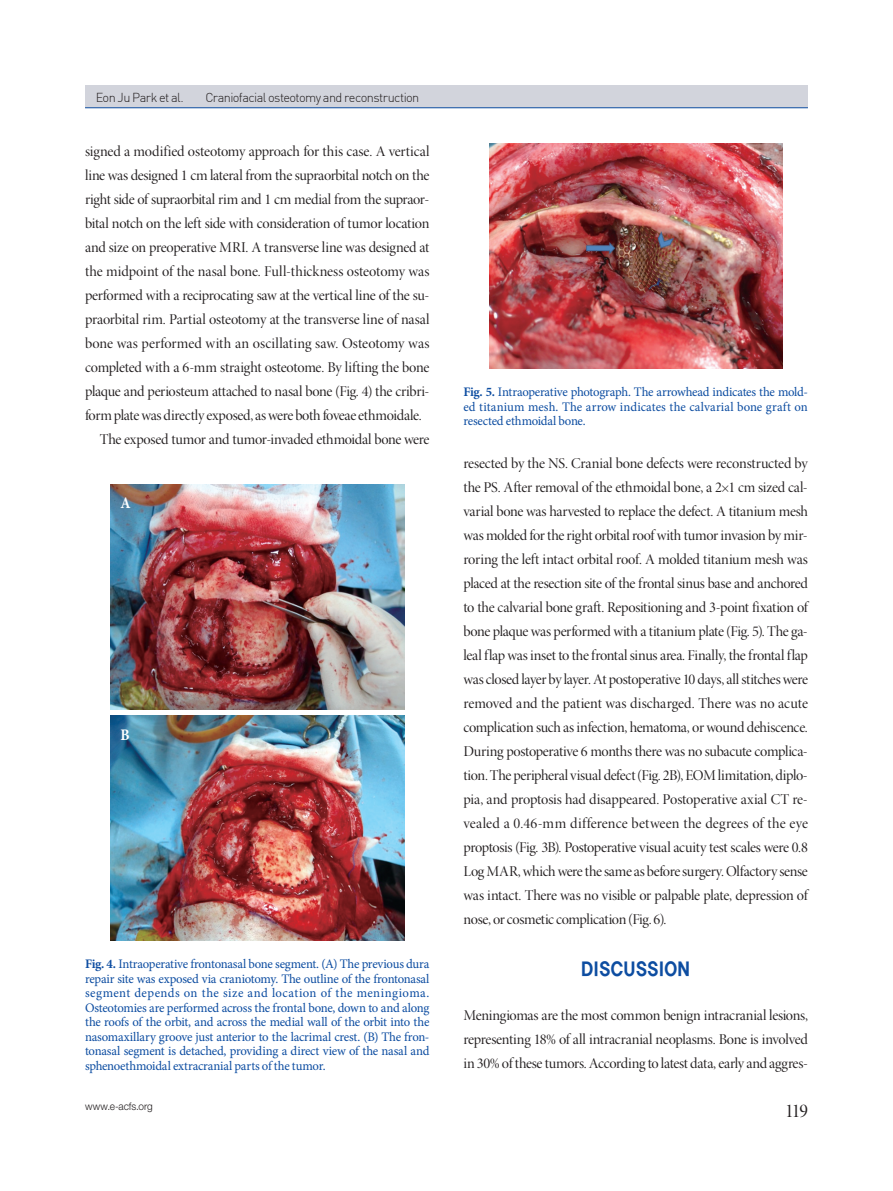
<style>
.page{position:relative;width:893px;height:1191px;background:#fff}
.page>*{position:absolute;margin:0;border:0;box-sizing:border-box;transform-origin:0 0}
.t1{font:19.5px "Minion Pro Disp";color:#231f20;scale:.96 1}
.t2{font:18.75px "Korean GHD B";letter-spacing:.04em;color:#0d4da1;scale:.86 1}
.t3{font:700 16.05px "Minion Pro";color:#fff;scale:.9 1}
.t4{font:15px/24px "Minion Pro Disp";letter-spacing:-.015em;color:#231f20;text-align:justify}
.t5{font:15px "Minion Pro Disp";letter-spacing:.005em;color:#231f20}
.t6{font:13.05px/14.4px "Minion Pro";letter-spacing:-.01em;color:#0d4da1;text-align:justify}
.t7{font:300 12.75px "DIN";letter-spacing:-.045em;color:#231f20}
.t8{font:300 10.5px "Helvetica Neue LT Std";letter-spacing:-.005em;color:#231f20;scale:.96 1}
.s1{font-weight:700}
</style>
<div class="page">
<div style="left:85px;top:85px;width:723px;height:22px;background:#d2d4dc"></div>
<hr style="left:85px;top:107px;width:723px;height:1px;background:#0d4da1">
<img style="left:110px;top:484px;width:294px;height:225px">
<img style="left:110px;top:715px;width:294px;height:225px">
<img style="left:489px;top:144px;width:294px;height:224px">
<p class="t7" style="left:96px;top:90px;width:90px">Eon Ju Park et al.</p>
<p class="t7" style="left:205px;top:90px;width:216px">Craniofacial osteotomy and reconstruction</p>
<p class="t4" style="left:85px;top:140px;width:346px">signed a modified osteotomy approach for this case. A vertical</p>
<p class="t4" style="left:85px;top:164px;width:346px">line was designed 1 cm lateral from the supraorbital notch on the</p>
<p class="t4" style="left:85px;top:188px;width:346px">right side of supraorbital rim and 1 cm medial from the supraor-</p>
<p class="t4" style="left:85px;top:212px;width:346px">bital notch on the left side with consideration of tumor location</p>
<p class="t4" style="left:85px;top:236px;width:346px">and size on preoperative MRI. A transverse line was designed at</p>
<p class="t4" style="left:85px;top:260px;width:346px">the midpoint of the nasal bone. Full-thickness osteotomy was</p>
<p class="t4" style="left:85px;top:284px;width:346px">performed with a reciprocating saw at the vertical line of the su-</p>
<p class="t4" style="left:85px;top:308px;width:346px">praorbital rim. Partial osteotomy at the transverse line of nasal</p>
<p class="t5" style="left:85px;top:334px;width:346px">bone was performed with an oscillating saw. Osteotomy was</p>
<p class="t4" style="left:85px;top:356px;width:346px">completed with a 6-mm straight osteotome. By lifting the bone</p>
<p class="t4" style="left:85px;top:380px;width:346px">plaque and periosteum attached to nasal bone (Fig. 4) the cribri-</p>
<p class="t4" style="left:85px;top:404px;width:338px">form plate was directly exposed, as were both foveae ethmoidale.</p>
<p class="t4" style="left:100px;top:428px;width:331px">The exposed tumor and tumor-invaded ethmoidal bone were</p>
<p class="t3" style="left:121px;top:492px;width:13px">A</p>
<p class="t3" style="left:121px;top:723px;width:12px">B</p>
<p class="t6" style="left:85px;top:957px;width:346px"><span class="s1">Fig. 4.</span> Intraoperative frontonasal bone segment. (A) The previous dura repair site was exposed via craniotomy. The outline of the frontonasal segment depends on the size and location of the meningioma.<br>Osteotomies are performed across the frontal bone, down to and along the roofs of the orbit, and across the medial wall of the orbit into the nasomaxillary groove just anterior to the lacrimal crest. (B) The fron&shy;tonasal segment is detached, providing a direct view of the nasal and sphenoethmoidal extracranial parts of the tumor.</p>
<p class="t8" style="left:85px;top:1100px;width:72px">www.e-acfs.org</p>
<p class="t6" style="left:463px;top:385px;width:346px"><span class="s1">Fig. 5.</span> Intraoperative photograph. The arrowhead indicates the mold&shy;ed titanium mesh. The arrow indicates the calvarial bone graft on resected ethmoidal bone.</p>
<p class="t4" style="left:463px;top:452px;width:346px">resected by the NS. Cranial bone defects were reconstructed by the PS. After removal of the ethmoidal bone, a 2×1 cm sized cal&shy;varial bone was harvested to replace the defect. A titanium mesh was molded for the right orbital roof with tumor invasion by mir&shy;roring the left intact orbital roof. A molded titanium mesh was placed at the resection site of the frontal sinus base and anchored to the calvarial bone graft. Repositioning and 3-point fixation of bone plaque was performed with a titanium plate (Fig. 5). The ga&shy;leal flap was inset to the frontal sinus area. Finally, the frontal flap was closed layer by layer. At postoperative 10 days, all stitches were removed and the patient was discharged. There was no acute complication such as infection, hematoma, or wound dehiscence.<br>During postoperative 6 months there was no subacute complica&shy;tion. The peripheral visual defect (Fig. 2B), EOM limitation, diplo&shy;pia, and proptosis had disappeared. Postoperative axial CT re&shy;vealed a 0.46-mm difference between the degrees of the eye proptosis (Fig. 3B). Postoperative visual acuity test scales were 0.8<br>Log MAR, which were the same as before surgery. Olfactory sense was intact. There was no visible or palpable plate, depression of nose, or cosmetic complication (Fig. 6).</p>
<p class="t2" style="left:582px;top:959px;width:127px">DISCUSSION</p>
<p class="t4" style="left:463px;top:1004px;width:346px">Meningiomas are the most common benign intracranial lesions, representing 18% of all intracranial neoplasms. Bone is involved in 30% of these tumors. According to latest data, early and aggres-</p>
<p class="t1" style="left:785px;top:1099px;width:25px">119</p>
</div>
